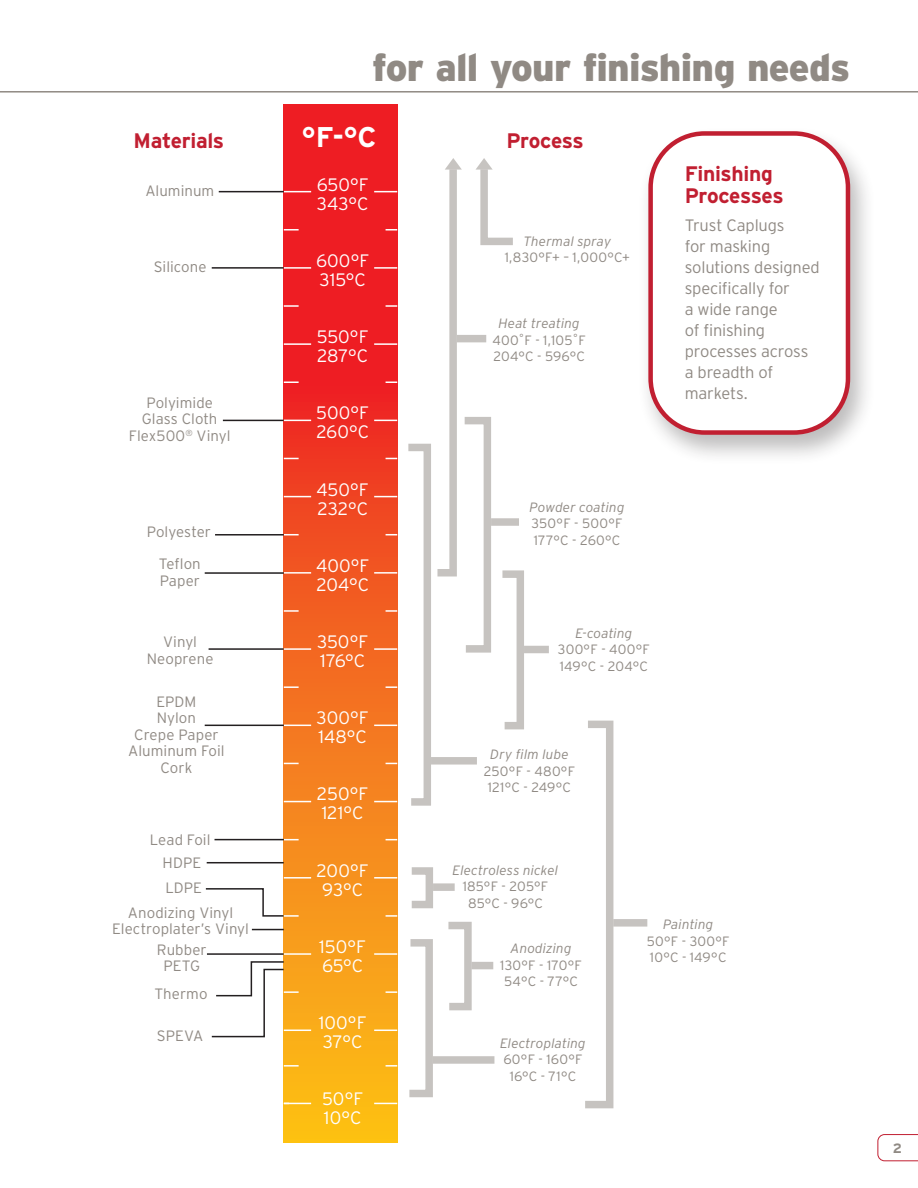
<style>
.page{position:relative;width:918px;height:1188px;background:#fff}
.page>*{position:absolute;margin:0;border:0;box-sizing:border-box;transform-origin:0 0}
.t1{font:900 38.25px "Interstate";letter-spacing:-.02em;color:#908a84}
.t2{font:700 28.5px "Interstate";color:#fff}
.t3{font:700 21px/22.5px "Interstate";letter-spacing:-.02em;color:#c11f31}
.t4{font:300 18px/19px "Interstate";color:#fff}
.t5{font:300 16.5px/21px "Interstate";letter-spacing:-.01em;color:#908a84}
.t6{font:300 15px/16.5px "Interstate";letter-spacing:.005em;color:#908a84;text-align:center}
.t7{font:300 13.5px/16.5px "Interstate";letter-spacing:.015em;color:#908a84}
.t8{font:italic 300 13.5px "Interstate";letter-spacing:.005em;color:#908a84}
.t9{font:700 13.5px "Interstate";color:#908a84}
</style>
<div class="page">
<svg style="left:284px;top:105px;width:113px;height:1038px;background:#f25f20"></svg>
<svg style="left:284px;top:191px;width:27px;height:1px"></svg>
<svg style="left:374px;top:191px;width:23px;height:1px"></svg>
<svg style="left:284px;top:229px;width:15px;height:2px"></svg>
<svg style="left:386px;top:229px;width:11px;height:2px"></svg>
<hr style="left:284px;top:267px;width:27px;height:2px;background:#fff">
<hr style="left:374px;top:267px;width:23px;height:2px;background:#fff">
<svg style="left:284px;top:305px;width:15px;height:2px"></svg>
<svg style="left:386px;top:305px;width:11px;height:2px"></svg>
<hr style="left:284px;top:343px;width:27px;height:2px;background:#fff">
<hr style="left:374px;top:343px;width:23px;height:2px;background:#fff">
<svg style="left:284px;top:381px;width:15px;height:2px"></svg>
<svg style="left:386px;top:381px;width:11px;height:2px"></svg>
<svg style="left:284px;top:420px;width:27px;height:1px"></svg>
<svg style="left:374px;top:420px;width:23px;height:1px"></svg>
<svg style="left:284px;top:458px;width:15px;height:1px"></svg>
<svg style="left:284px;top:496px;width:27px;height:1px"></svg>
<svg style="left:374px;top:496px;width:23px;height:1px"></svg>
<svg style="left:284px;top:534px;width:15px;height:1px"></svg>
<hr style="left:284px;top:572px;width:27px;height:2px;background:#fff">
<hr style="left:374px;top:572px;width:23px;height:2px;background:#fff">
<svg style="left:284px;top:610px;width:15px;height:2px"></svg>
<svg style="left:386px;top:610px;width:11px;height:2px"></svg>
<hr style="left:284px;top:648px;width:27px;height:2px;background:#fff">
<hr style="left:374px;top:648px;width:23px;height:2px;background:#fff">
<svg style="left:284px;top:686px;width:15px;height:2px"></svg>
<svg style="left:386px;top:686px;width:11px;height:2px"></svg>
<svg style="left:284px;top:725px;width:27px;height:1px"></svg>
<svg style="left:374px;top:725px;width:23px;height:1px"></svg>
<svg style="left:284px;top:763px;width:15px;height:1px"></svg>
<svg style="left:284px;top:801px;width:27px;height:1px"></svg>
<svg style="left:374px;top:801px;width:23px;height:1px"></svg>
<svg style="left:284px;top:839px;width:15px;height:1px"></svg>
<hr style="left:284px;top:877px;width:27px;height:2px;background:#fff">
<hr style="left:374px;top:877px;width:23px;height:2px;background:#fff">
<svg style="left:386px;top:915px;width:11px;height:2px"></svg>
<hr style="left:284px;top:953px;width:27px;height:2px;background:#fff">
<hr style="left:374px;top:953px;width:23px;height:2px;background:#fff">
<svg style="left:386px;top:991px;width:11px;height:2px"></svg>
<svg style="left:284px;top:1065px;width:15px;height:2px"></svg>
<svg style="left:284px;top:1103px;width:27px;height:1px"></svg>
<svg style="left:374px;top:1030px;width:23px;height:1px"></svg>
<svg style="left:386px;top:1065px;width:11px;height:2px"></svg>
<svg style="left:374px;top:1103px;width:23px;height:1px"></svg>
<hr style="left:219px;top:191px;width:65px;height:1px;background:#231f20">
<hr style="left:212px;top:267px;width:72px;height:2px;background:#231f20">
<hr style="left:215px;top:534px;width:69px;height:2px;background:#231f20">
<hr style="left:223px;top:420px;width:61px;height:1px;background:#231f20">
<hr style="left:205px;top:572px;width:79px;height:2px;background:#231f20">
<hr style="left:209px;top:648px;width:75px;height:2px;background:#231f20">
<hr style="left:215px;top:839px;width:69px;height:1px;background:#231f20">
<hr style="left:207px;top:862px;width:77px;height:1px;background:#231f20">
<hr style="left:207px;top:953px;width:77px;height:2px;background:#231f20">
<hr style="left:252px;top:929px;width:32px;height:1px;background:#231f20">
<hr style="left:205px;top:725px;width:79px;height:1px;background:#231f20">
<svg style="left:205px;top:887px;width:94px;height:30px"></svg>
<svg style="left:211px;top:960px;width:100px;height:78px"></svg>
<svg style="left:411px;top:867px;width:22px;height:41px"></svg>
<svg style="left:448px;top:921px;width:25px;height:90px"></svg>
<svg style="left:585px;top:720px;width:29px;height:389px"></svg>
<svg style="left:409px;top:939px;width:24px;height:159px"></svg>
<svg style="left:408px;top:158px;width:118px;height:648px"></svg>
<div style="left:613px;top:919px;width:34px;height:8px;background:#c6c3c0"></div>
<div style="left:431px;top:757px;width:46px;height:8px;background:#c6c3c0"></div>
<div style="left:524px;top:646px;width:25px;height:7px;background:#c6c3c0"></div>
<div style="left:491px;top:518px;width:28px;height:8px;background:#c6c3c0"></div>
<div style="left:457px;top:335px;width:29px;height:7px;background:#c6c3c0"></div>
<div style="left:433px;top:883px;width:22px;height:8px;background:#c6c3c0"></div>
<div style="left:472px;top:962px;width:21px;height:7px;background:#c6c3c0"></div>
<div style="left:433px;top:1056px;width:61px;height:8px;background:#c6c3c0"></div>
<div style="left:638px;top:126px;width:238px;height:340px;background:#231f20;opacity:.3"></div>
<div style="left:651px;top:133px;width:197px;height:300px;background:#fff;border-radius:54px"></div>
<div style="left:648px;top:131px;width:202px;height:304px;border:4px solid #c11f31;border-radius:54px"></div>
<hr style="left:0;top:91px;width:918px;height:2px;background:#908a84">
<svg style="left:878px;top:1134px;width:40px;height:27px"></svg>
<h1 class="t1" style="left:372px;top:46px;width:480px">for all your finishing needs</h1>
<h2 class="t2" style="left:302px;top:121px;width:76px">°F-°C</h2>
<p class="t4" style="left:317px;top:175px;width:54px">650°F<br>343°C</p>
<h3 class="t3" style="left:134px;top:129px;width:92px">Materials</h3>
<h3 class="t3" style="left:506px;top:129px;width:79px">Process</h3>
<h3 class="t3" style="left:685px;top:162px;width:100px">Finishing<br>Processes</h3>
<p class="t5" style="left:685px;top:215px;width:137px">Trust Caplugs<br>for masking solutions designed specifically for<br>a wide range<br>of finishing processes across a breadth of markets.</p>
<p class="t6" style="left:145px;top:182px;width:70px">Aluminum</p>
<p class="t8" style="left:523px;top:234px;width:89px">Thermal spray</p>
<p class="t7" style="left:505px;top:249px;width:127px">1,830°F+ – 1,000°C+</p>
<p class="t4" style="left:316px;top:251px;width:55px">600°F<br>315°C</p>
<p class="t6" style="left:154px;top:259px;width:54px">Silicone</p>
<p class="t8" style="left:499px;top:316px;width:83px">Heat treating</p>
<p class="t7" style="left:492px;top:332px;width:95px">400˚F - 1,105˚F<br>204°C - 596°C</p>
<p class="t4" style="left:317px;top:327px;width:53px">550°F<br>287°C</p>
<p class="t6" style="left:129px;top:394px;width:103px">Polyimide<br>Glass Cloth<br>Flex500<sup>®</sup> Vinyl</p>
<p class="t4" style="left:316px;top:403px;width:54px">500°F<br>260°C</p>
<p class="t6" style="left:147px;top:524px;width:66px">Polyester</p>
<p class="t6" style="left:159px;top:555px;width:43px;text-align:left">Teflon<br>Paper</p>
<p class="t6" style="left:147px;top:633px;width:68px">Vinyl<br>Neoprene</p>
<p class="t6" style="left:128px;top:693px;width:98px">EPDM<br>Nylon<br>Crepe Paper<br>Aluminum Foil<br>Cork</p>
<p class="t6" style="left:128px;top:827px;width:107px;line-height:24.3px">Lead Foil<br>HDPE<br>LDPE<br>Anodizing Vinyl</p>
<p class="t6" style="left:112px;top:918px;width:138px;line-height:20.7px">Electroplater’s Vinyl<br>Rubber</p>
<p class="t6" style="left:154px;top:952px;width:55px;line-height:27.8px">PETG<br>Thermo</p>
<p class="t6" style="left:157px;top:1028px;width:48px">SPEVA</p>
<p class="t4" style="left:317px;top:480px;width:54px">450°F<br>232°C</p>
<p class="t4" style="left:316px;top:556px;width:55px">400°F<br>204°C</p>
<p class="t4" style="left:317px;top:632px;width:53px">350°F<br>176°C</p>
<p class="t4" style="left:317px;top:708px;width:54px">300°F<br>148°C</p>
<p class="t4" style="left:317px;top:784px;width:53px">250°F<br>121°C</p>
<p class="t4" style="left:317px;top:861px;width:54px;text-align:center">200°F<br>93°C</p>
<p class="t4" style="left:319px;top:937px;width:48px">150°F<br>65°C</p>
<p class="t4" style="left:319px;top:1013px;width:49px">100°F<br>37°C</p>
<p class="t4" style="left:322px;top:1089px;width:43px">50°F<br>10°C</p>
<p class="t8" style="left:530px;top:500px;width:96px">Powder coating</p>
<p class="t7" style="left:532px;top:515px;width:93px">350°F - 500°F<br>177°C - 260°C</p>
<p class="t8" style="left:576px;top:625px;width:58px">E-coating</p>
<p class="t7" style="left:558px;top:641px;width:94px">300°F - 400°F<br>149°C - 204°C</p>
<p class="t8" style="left:490px;top:747px;width:80px">Dry film lube</p>
<p class="t7" style="left:484px;top:763px;width:93px;text-align:center">250°F - 480°F<br>121°C - 249°C</p>
<p class="t8" style="left:453px;top:862px;width:107px">Electroless nickel</p>
<p class="t7" style="left:463px;top:878px;width:87px;text-align:center">185°F - 205°F<br>85°C - 96°C</p>
<p class="t8" style="left:511px;top:941px;width:62px">Anodizing</p>
<p class="t7" style="left:500px;top:957px;width:83px">130°F - 170°F<br>54°C - 77°C</p>
<p class="t8" style="left:500px;top:1035px;width:87px">Electroplating</p>
<p class="t7" style="left:503px;top:1051px;width:81px;text-align:center">60°F - 160°F<br>16°C - 71°C</p>
<p class="t8" style="left:663px;top:917px;width:52px">Painting</p>
<p class="t7" style="left:647px;top:933px;width:84px">50°F - 300°F<br>10°C - 149°C</p>
<p class="t9" style="left:893px;top:1141px;width:11px">2</p>
</div>
